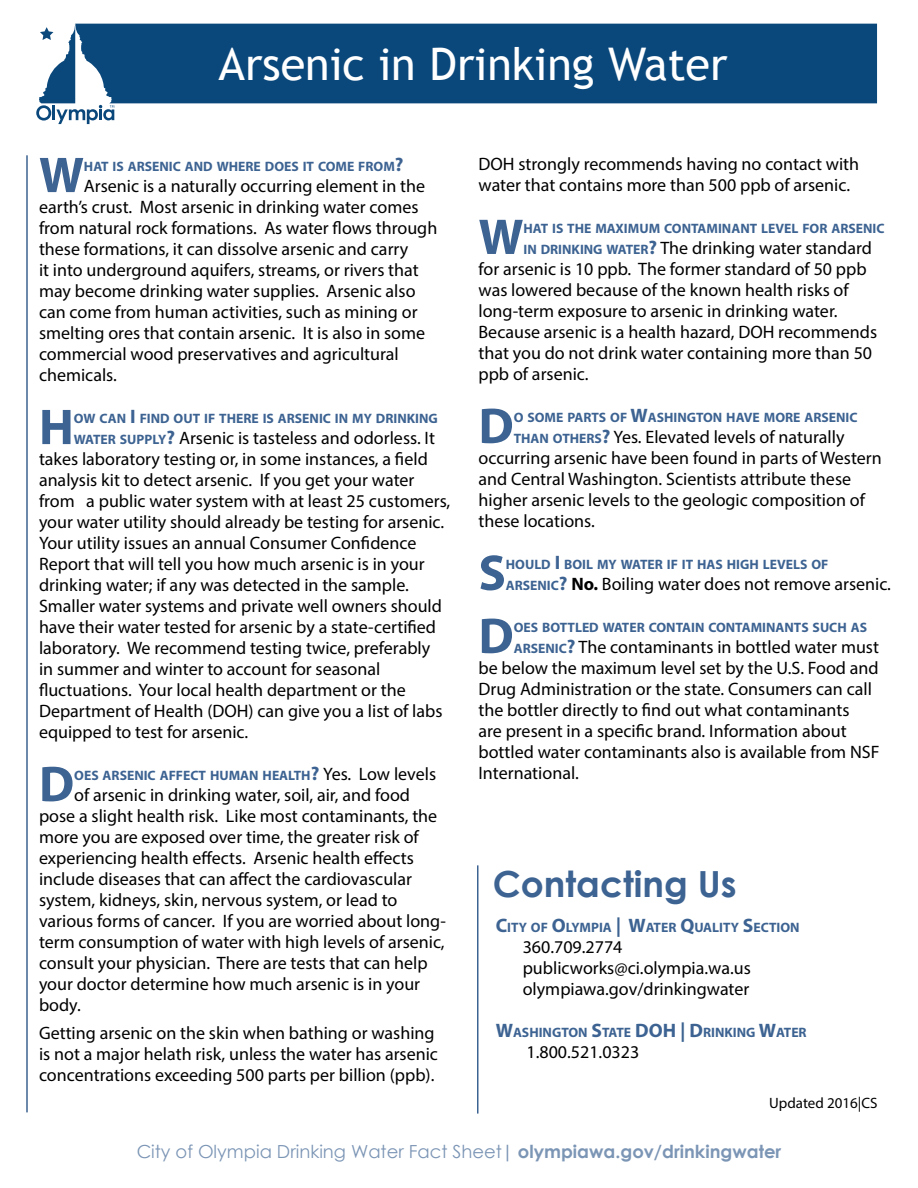
<style>
.page{position:relative;width:918px;height:1188px;background:#fff}
.page>*{position:absolute;margin:0;border:0;box-sizing:border-box;transform-origin:0 0}
.t1{font:700 50.7px "Myriad Pro";color:#3d6392}
.t2{font:45px "Trebuchet MS";color:#fff}
.t3{font:700 36px "Century Gothic";color:#3d6392}
.t4{font:18px/21px "Myriad Pro";color:#000}
.t5{font:18px "Century Gothic";color:#3d6392}
.t6{font:15px "Myriad Pro";color:#000}
.t7{font:700 13.65px "Myriad Pro";color:#3d6392}
.s1{font-size:19.5px}
.s2{font-weight:700;font-size:13.65px;color:#3d6392}
.s3{font-weight:700;font-size:19.5px;color:#3d6392}
.s4{font-weight:400;font-size:18px;color:#000}
.s5{font-weight:700}
</style>
<div class="page">
<svg style="left:36px;top:24px;width:78px;height:100px"></svg>
<div style="left:75px;top:24px;width:802px;height:79px;background:#0a487c"></div>
<hr style="left:26px;top:155px;width:2px;height:957px;background:#3d6392">
<hr style="left:477px;top:865px;width:1px;height:249px;background:#3d6392">
<p class="t2" style="left:218px;top:38px;width:511px">Arsenic in Drinking Water</p>
<p class="t1" style="left:39px;top:142px;width:46px">W</p>
<p class="t7" style="left:84px;top:158px;width:321px">HAT IS ARSENIC AND WHERE DOES IT COME FROM<span class="s1">?</span></p>
<p class="t4" style="left:39px;top:175px;width:400px;text-indent:45px">Arsenic is a naturally occurring element in the earth’s crust. Most arsenic in drinking water comes from natural rock formations. As water flows through these formations, it can dissolve arsenic and carry<br>it into underground aquifers, streams, or rivers that may become drinking water supplies. Arsenic also can come from human activities, such as mining or smelting ores that contain arsenic. It is also in some commercial wood preservatives and agricultural chemicals.</p>
<p class="t1" style="left:39px;top:394px;width:30px">H</p>
<p class="t7" style="left:74px;top:410px;width:365px">OW CAN <span class="s1">I</span> FIND OUT IF THERE IS ARSENIC IN MY DRINKING</p>
<p class="t4" style="left:39px;top:427px;width:413px;text-indent:35px"><span class="s2">WATER SUPPLY</span><span class="s3">?</span> Arsenic is tasteless and odorless. It takes laboratory testing or, in some instances, a field analysis kit to detect arsenic. If you get your water from a public water system with at least 25 customers, your water utility should already be testing for arsenic.<br>Your utility issues an annual Consumer Confidence Report that will tell you how much arsenic is in your drinking water; if any was detected in the sample.<br>Smaller water systems and private well owners should have their water tested for arsenic by a state-certified laboratory. We recommend testing twice, preferably<br>in summer and winter to account for seasonal fluctuations. Your local health department or the Department of Health (DOH) can give you a list of labs equipped to test for arsenic.</p>
<p class="t1" style="left:39px;top:751px;width:32px">D</p>
<p class="t7" style="left:74px;top:767px;width:363px">OES ARSENIC AFFECT HUMAN HEALTH<span class="s1">?</span> <span class="s4">Yes. Low levels</span></p>
<p class="t4" style="left:39px;top:784px;width:408px;text-indent:35px">of arsenic in drinking water, soil, air, and food pose a slight health risk. Like most contaminants, the more you are exposed over time, the greater risk of experiencing health effects. Arsenic health effects include diseases that can affect the cardiovascular system, kidneys, skin, nervous system, or lead to various forms of cancer. If you are worried about long&shy;term consumption of water with high levels of arsenic, consult your physician. There are tests that can help your doctor determine how much arsenic is in your body.</p>
<p class="t4" style="left:39px;top:1022px;width:401px">Getting arsenic on the skin when bathing or washing is not a major helath risk, unless the water has arsenic concentrations exceeding 500 parts per billion (ppb).</p>
<p class="t4" style="left:478px;top:153px;width:382px">DOH strongly recommends having no contact with water that contains more than 500 ppb of arsenic.</p>
<p class="t1" style="left:478px;top:204px;width:46px">W</p>
<p class="t7" style="left:523px;top:219px;width:363px">HAT IS THE MAXIMUM CONTAMINANT LEVEL FOR ARSENIC</p>
<p class="t4" style="left:478px;top:237px;width:400px;text-indent:45px"><span class="s2">IN DRINKING WATER</span><span class="s3">?</span> The drinking water standard for arsenic is 10 ppb. The former standard of 50 ppb was lowered because of the known health risks of long-term exposure to arsenic in drinking water.<br>Because arsenic is a health hazard, DOH recommends that you do not drink water containing more than 50 ppb of arsenic.</p>
<p class="t1" style="left:478px;top:393px;width:32px">D</p>
<p class="t7" style="left:514px;top:408px;width:345px">O SOME PARTS OF <span class="s1">W</span>ASHINGTON HAVE MORE ARSENIC</p>
<p class="t4" style="left:478px;top:426px;width:405px;text-indent:35px"><span class="s2">THAN OTHERS</span><span class="s3">?</span> Yes. Elevated levels of naturally occurring arsenic have been found in parts of Western and Central Washington. Scientists attribute these higher arsenic levels to the geologic composition of these locations.</p>
<p class="t1" style="left:478px;top:540px;width:25px">S</p>
<p class="t7" style="left:506px;top:555px;width:324px">HOULD <span class="s1">I</span> BOIL MY WATER IF IT HAS HIGH LEVELS OF</p>
<p class="t4" style="left:506px;top:573px;width:387px"><span class="s2">ARSENIC</span><span class="s3">?</span> <span class="s5">No.</span> Boiling water does not remove arsenic.</p>
<p class="t1" style="left:478px;top:603px;width:32px">D</p>
<p class="t7" style="left:514px;top:618px;width:355px">OES BOTTLED WATER CONTAIN CONTAMINANTS SUCH AS</p>
<p class="t4" style="left:478px;top:636px;width:403px;text-indent:35px"><span class="s2">ARSENIC</span><span class="s3">?</span> The contaminants in bottled water must be below the maximum level set by the U.S. Food and Drug Administration or the state. Consumers can call the bottler directly to find out what contaminants<br>are present in a specific brand. Information about bottled water contaminants also is available from NSF International.</p>
<p class="t3" style="left:493px;top:857px;width:246px">Contacting Us</p>
<p class="t7" style="left:496px;top:919px;width:305px"><span class="s1">C</span>ITY OF <span class="s1">O</span>LYMPIA <span class="s1">| W</span>ATER <span class="s1">Q</span>UALITY <span class="s1">S</span>ECTION</p>
<p class="t4" style="left:523px;top:937px;width:101px">360.709.2774</p>
<p class="t4" style="left:523px;top:958px;width:230px">publicworks@ci.olympia.wa.us</p>
<p class="t4" style="left:523px;top:979px;width:228px">olympiawa.gov/drinkingwater</p>
<p class="t7" style="left:496px;top:1024px;width:154px"><span class="s1">W</span>ASHINGTON <span class="s1">S</span>TATE <span class="s1">DOH</span></p>
<p class="t7" style="left:680px;top:1024px;width:128px"><span class="s1">| D</span>RINKING <span class="s1">W</span>ATER</p>
<p class="t4" style="left:527px;top:1042px;width:114px">1.800.521.0323</p>
<p class="t6" style="left:769px;top:1094px;width:110px">Updated 2016|CS</p>
<p class="t5" style="left:137px;top:1139px;width:646px">City of Olympia Drinking Water Fact Sheet<span class="s5">| olympiawa.gov/drinkingwater</span></p>
</div>
